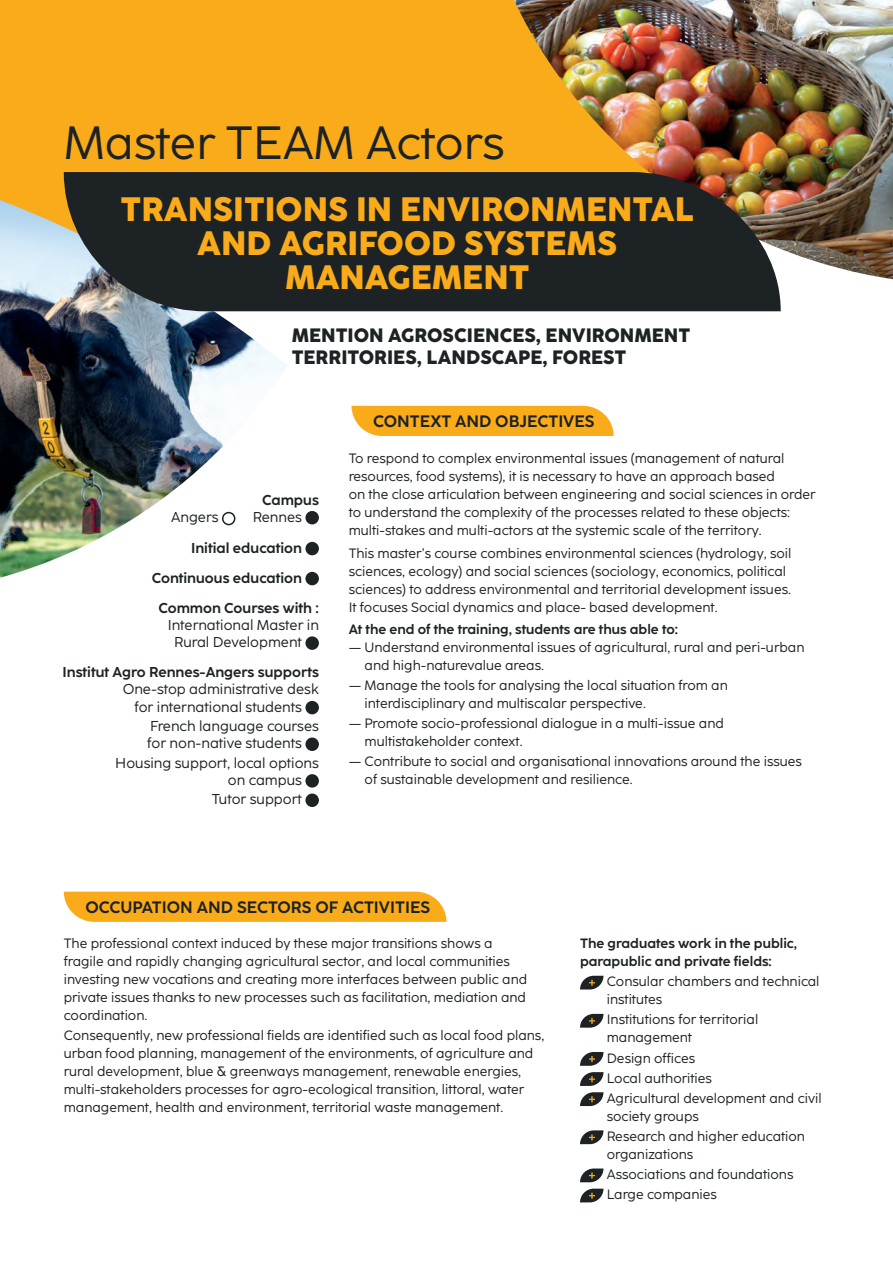
<style>
.page{position:relative;width:893px;height:1263px;background:#fff}
.page>*{position:absolute;margin:0;border:0;box-sizing:border-box;transform-origin:0 0}
.t1{font:46.5px "Coco Sharp";color:#1d2225}
.t2{font:800 33.75px/33.8px "Coco Sharp";color:#faab1a;text-align:center}
.t3{font:800 19.35px/22.5px "Coco Sharp";color:#1d2225}
.t4{font:700 16.5px "Coco Sharp";color:#1d2225}
.t5{font:14.25px/17.2px "Coco Sharp";color:#1d2225}
.t6{font:700 14.25px "Coco Sharp";color:#1d2225}
.t7{font:13.5px/18px "Coco Sharp";color:#1d2225}
.t8{font:700 13.5px/18px "Coco Sharp";color:#1d2225}
</style>
<div class="page">
<div style="left:351px;top:406px;width:263px;height:30px;background:#faab1a"></div>
<div style="left:0;top:0;width:514px;height:200px;background:#faab1a"></div>
<img style="left:514px;top:0;width:379px;height:279px">
<img style="left:0;top:200px;width:288px;height:378px">
<svg style="left:580px;top:976px;width:23px;height:13px"></svg>
<svg style="left:580px;top:1014px;width:23px;height:14px"></svg>
<svg style="left:580px;top:1052px;width:23px;height:14px"></svg>
<svg style="left:580px;top:1072px;width:23px;height:14px"></svg>
<svg style="left:580px;top:1092px;width:23px;height:14px"></svg>
<svg style="left:580px;top:1130px;width:23px;height:14px"></svg>
<svg style="left:580px;top:1168px;width:23px;height:14px"></svg>
<svg style="left:580px;top:1189px;width:23px;height:13px"></svg>
<div style="left:64px;top:892px;width:382px;height:30px;background:#faab1a"></div>
<svg style="left:64px;top:172px;width:717px;height:139px;background:#292b2c"></svg>
<div style="left:222px;top:512px;width:13px;height:13px;border:2px solid #1d2225;border-radius:50%"></div>
<div style="left:305px;top:511px;width:14px;height:13px;background:#1d2225;border-radius:50%"></div>
<div style="left:305px;top:542px;width:14px;height:13px;background:#1d2225;border-radius:50%"></div>
<div style="left:305px;top:572px;width:14px;height:13px;background:#1d2225;border-radius:50%"></div>
<div style="left:305px;top:636px;width:14px;height:14px;background:#1d2225;border-radius:50%"></div>
<div style="left:305px;top:701px;width:14px;height:13px;background:#1d2225;border-radius:50%"></div>
<div style="left:305px;top:737px;width:14px;height:14px;background:#1d2225;border-radius:50%"></div>
<div style="left:305px;top:774px;width:14px;height:14px;background:#1d2225;border-radius:50%"></div>
<div style="left:305px;top:793px;width:14px;height:14px;background:#1d2225;border-radius:50%"></div>
<h1 class="t1" style="left:64px;top:116px;width:442px">Master TEAM Actors</h1>
<h2 class="t2" style="left:121px;top:193px;width:575px">TRANSITIONS IN ENVIRONMENTAL<br>AND AGRIFOOD SYSTEMS<br>MANAGEMENT</h2>
<h3 class="t3" style="left:292px;top:324px;width:400px">MENTION AGROSCIENCES, ENVIRONMENT<br>TERRITORIES, LANDSCAPE, FOREST</h3>
<p class="t6" style="left:262px;top:492px;width:58px">Campus</p>
<p class="t5" style="left:171px;top:509px;width:49px">Angers</p>
<p class="t5" style="left:253px;top:509px;width:51px">Rennes</p>
<p class="t6" style="left:191px;top:539px;width:112px">Initial education</p>
<p class="t6" style="left:152px;top:569px;width:152px">Continuous education</p>
<p class="t6" style="left:158px;top:599px;width:162px">Common Courses with :</p>
<p class="t5" style="left:174px;top:616px;width:146px;text-indent:-6px">International Master in<br>Rural Development</p>
<p class="t6" style="left:63px;top:664px;width:258px">Institut Agro Rennes-Angers supports</p>
<p class="t5" style="left:123px;top:681px;width:198px;text-align:center">One-stop administrative desk for international students</p>
<p class="t5" style="left:147px;top:717px;width:173px">French language courses for non-native students</p>
<p class="t5" style="left:228px;top:754px;width:92px;text-indent:-113px">Housing support, local options on campus</p>
<p class="t5" style="left:212px;top:791px;width:92px">Tutor support</p>
<p class="t4" style="left:373px;top:412px;width:223px">CONTEXT AND OBJECTIVES</p>
<p class="t7" style="left:349px;top:450px;width:468px">To respond to complex environmental issues (management of natural resources, food systems), it is necessary to have an approach based<br>on the close articulation between engineering and social sciences in order to understand the complexity of the processes related to these objects: multi-stakes and multi-actors at the systemic scale of the territory.</p>
<p class="t7" style="left:349px;top:544px;width:444px">This master’s course combines environmental sciences (hydrology, soil sciences, ecology) and social sciences (sociology, economics, political sciences) to address environmental and territorial development issues.<br>It focuses Social dynamics and place- based development.</p>
<p class="t8" style="left:349px;top:620px;width:331px">At the end of the training, students are thus able to:</p>
<p class="t7" style="left:365px;top:638px;width:441px;text-indent:-16px">— Understand environmental issues of agricultural, rural and peri-urban and high-naturevalue areas.</p>
<p class="t7" style="left:365px;top:676px;width:365px;text-indent:-16px">— Manage the tools for analysing the local situation from an interdisciplinary and multiscalar perspective.</p>
<p class="t7" style="left:365px;top:714px;width:361px;text-indent:-16px">— Promote socio-professional dialogue in a multi-issue and multistakeholder context.</p>
<p class="t7" style="left:365px;top:752px;width:439px;text-indent:-16px">— Contribute to social and organisational innovations around the issues of sustainable development and resilience.</p>
<p class="t4" style="left:85px;top:898px;width:346px">OCCUPATION AND SECTORS OF ACTIVITIES</p>
<p class="t7" style="left:64px;top:934px;width:465px">The professional context induced by these major transitions shows a fragile and rapidly changing agricultural sector, and local communities investing new vocations and creating more interfaces between public and private issues thanks to new processes such as facilitation, mediation and coordination.</p>
<p class="t7" style="left:64px;top:1027px;width:482px">Consequently, new professional fields are identified such as local food plans, urban food planning, management of the environments, of agriculture and rural development, blue &amp; greenways management, renewable energies, multi-stakeholders processes for agro-ecological transition, littoral, water management, health and environment, territorial waste management.</p>
<p class="t8" style="left:580px;top:934px;width:219px">The graduates work in the public, parapublic and private fields:</p>
<p class="t7" style="left:607px;top:973px;width:214px">Consular chambers and technical institutes</p>
<p class="t7" style="left:607px;top:1011px;width:153px">Institutions for territorial management</p>
<p class="t7" style="left:607px;top:1048px;width:216px;line-height:20.1px">Design offices<br>Local authorities<br>Agricultural development and civil</p>
<p class="t7" style="left:607px;top:1106px;width:200px;line-height:20.1px">society groups<br>Research and higher education</p>
<p class="t7" style="left:607px;top:1144px;width:188px;line-height:20.1px">organizations<br>Associations and foundations<br>Large companies</p>
</div>
